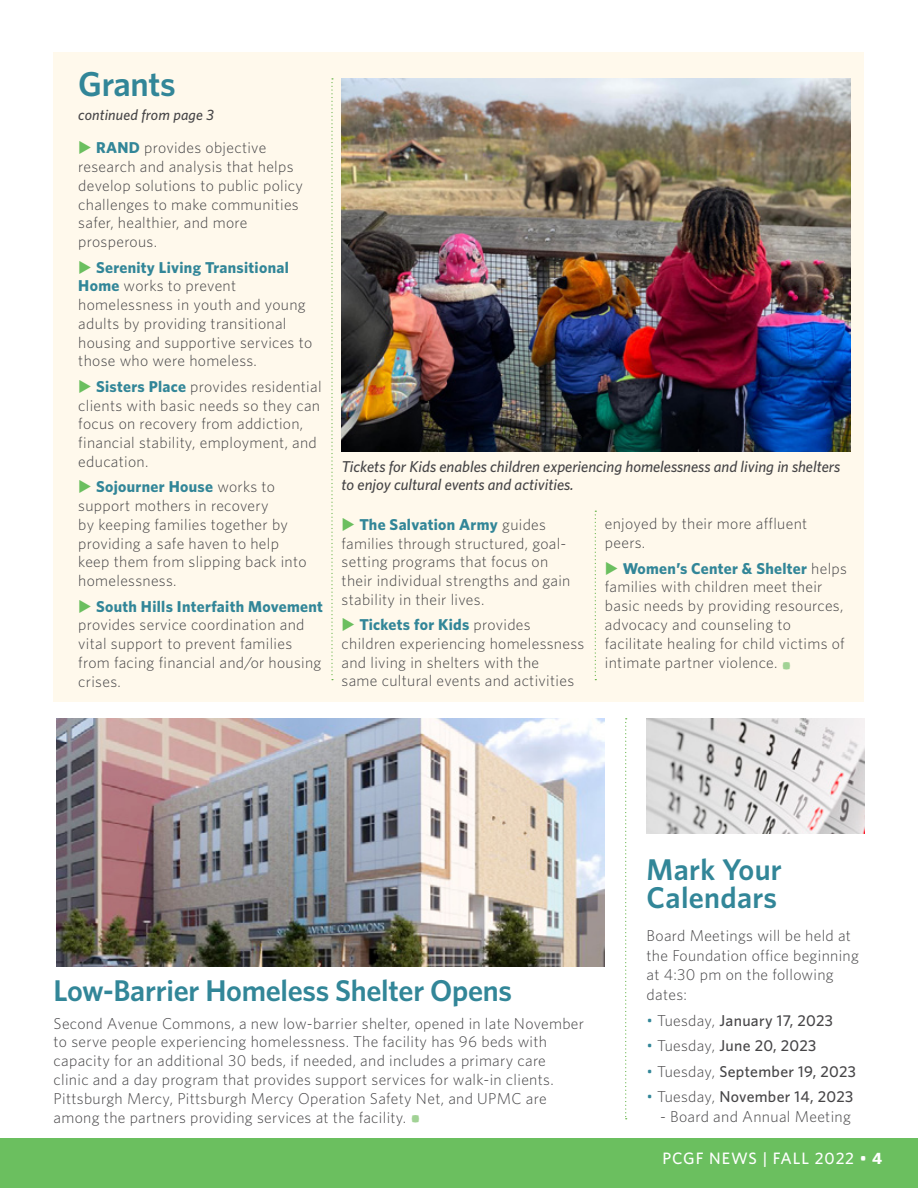
<style>
.page{position:relative;width:918px;height:1188px;background:#fff}
.page>*{position:absolute;margin:0;border:0;box-sizing:border-box;transform-origin:0 0}
.t1{font:600 34.5px "Whitney";letter-spacing:-.01em;color:#328698}
.t2{font:600 30px "Whitney";letter-spacing:-.01em;color:#328698}
.t3{font:600 30px/28.5px "Whitney";letter-spacing:.01em;color:#328698}
.t4{font:500 16.5px "Whitney";letter-spacing:.06em;color:#fff}
.t5{font:300 15.75px/18.8px "Whitney";letter-spacing:.02em;color:#464547}
.t6{font:italic 500 15.75px/18.8px "Whitney";color:#464547}
.t7{font:500 15.75px "Whitney";letter-spacing:.02em;color:#464547}
.t8{font:italic 500 15px "Whitney";letter-spacing:.01em;color:#464547}
.s1{color:#6bbf5f}
.s2{font-weight:700;color:#328698}
.s3{font-weight:700;font-size:21px;color:#a1d295}
.s4{font-weight:300;color:#328698}
.s5{font-weight:300}
.s6{font-weight:700}
</style>
<div class="page">
<img style="left:57px;top:718px;width:548px;height:249px">
<div style="left:54px;top:52px;width:810px;height:650px;background:#fff9ec"></div>
<img style="left:342px;top:78px;width:508px;height:374px">
<div style="left:0;top:1138px;width:918px;height:50px;background:#6bbf5f"></div>
<svg style="left:625px;top:718px;width:2px;height:401px"></svg>
<svg style="left:331px;top:78px;width:2px;height:602px"></svg>
<svg style="left:595px;top:511px;width:1px;height:169px"></svg>
<img style="left:647px;top:718px;width:217px;height:115px">
<h1 class="t1" style="left:78px;top:63px;width:99px">Grants</h1>
<p class="t8" style="left:78px;top:106px;width:137px">continued from page 3</p>
<p class="t5" style="left:78px;top:138px;width:226px"><span class="s1">◆</span> <span class="s2">RAND</span> provides objective research and analysis that helps develop solutions to public policy challenges to make communities safer, healthier, and more prosperous.</p>
<p class="t5" style="left:78px;top:258px;width:235px"><span class="s1">◆</span> <span class="s2">Serenity Living Transitional<br>Home</span> works to prevent homelessness in youth and young adults by providing transitional housing and supportive services to those who were homeless.</p>
<p class="t5" style="left:78px;top:377px;width:245px"><span class="s1">◆</span> <span class="s2">Sisters Place</span> provides residential clients with basic needs so they can focus on recovery from addiction, financial stability, employment, and education.</p>
<p class="t5" style="left:78px;top:477px;width:230px"><span class="s1">◆</span> <span class="s2">Sojourner House</span> works to support mothers in recovery<br>by keeping families together by providing a safe haven to help keep them from slipping back into homelessness.</p>
<p class="t5" style="left:78px;top:596px;width:246px"><span class="s1">◆</span> <span class="s2">South Hills Interfaith Movement </span>provides service coordination and vital support to prevent families from facing financial and/or housing crises.</p>
<p class="t6" style="left:342px;top:456px;width:500px">Tickets for Kids enables children experiencing homelessness and living in shelters to enjoy cultural events and activities.</p>
<p class="t5" style="left:342px;top:515px;width:230px"><span class="s1">◆</span> <span class="s2">The Salvation Army</span> guides families through structured, goal&shy;setting programs that focus on their individual strengths and gain stability in their lives.</p>
<p class="t5" style="left:342px;top:615px;width:244px"><span class="s1">◆</span> <span class="s2">Tickets for Kids</span> provides children experiencing homelessness and living in shelters with the<br>same cultural events and activities</p>
<p class="t5" style="left:605px;top:514px;width:204px">enjoyed by their more affluent peers.</p>
<p class="t5" style="left:605px;top:558px;width:244px"><span class="s1">◆</span> <span class="s2">Women’s Center &amp; Shelter</span> helps families with children meet their basic needs by providing resources, advocacy and counseling to facilitate healing for child victims of intimate partner violence. <span class="s3">•</span></p>
<h2 class="t2" style="left:54px;top:972px;width:460px">Low-Barrier Homeless Shelter Opens</h2>
<p class="t5" style="left:54px;top:1013px;width:532px">Second Avenue Commons, a new low-barrier shelter, opened in late November to serve people experiencing homelessness. The facility has 96 beds with capacity for an additional 30 beds, if needed, and includes a primary care clinic and a day program that provides support services for walk-in clients.<br>Pittsburgh Mercy, Pittsburgh Mercy Operation Safety Net, and UPMC are among the partners providing services at the facility. <span class="s3">•</span></p>
<h2 class="t3" style="left:647px;top:854px;width:137px">Mark Your<br>Calendars</h2>
<p class="t5" style="left:647px;top:926px;width:214px;line-height:19.5px">Board Meetings will be held at the Foundation office beginning at 4:30 pm on the following dates:</p>
<p class="t7" style="left:647px;top:1011px;width:188px"><span class="s4">•</span> <span class="s5">Tuesday,</span> January 17, 2023</p>
<p class="t7" style="left:647px;top:1036px;width:171px"><span class="s4">•</span> <span class="s5">Tuesday,</span> June 20, 2023</p>
<p class="t7" style="left:647px;top:1062px;width:211px"><span class="s4">•</span> <span class="s5">Tuesday,</span> September 19, 2023</p>
<p class="t7" style="left:647px;top:1087px;width:208px"><span class="s4">•</span> <span class="s5">Tuesday,</span> November 14, 2023</p>
<p class="t5" style="left:660px;top:1107px;width:192px">- Board and Annual Meeting</p>
<p class="t4" style="left:662px;top:1148px;width:222px">PCGF NEWS | FALL 2022 • <span class="s6">4</span></p>
</div>
